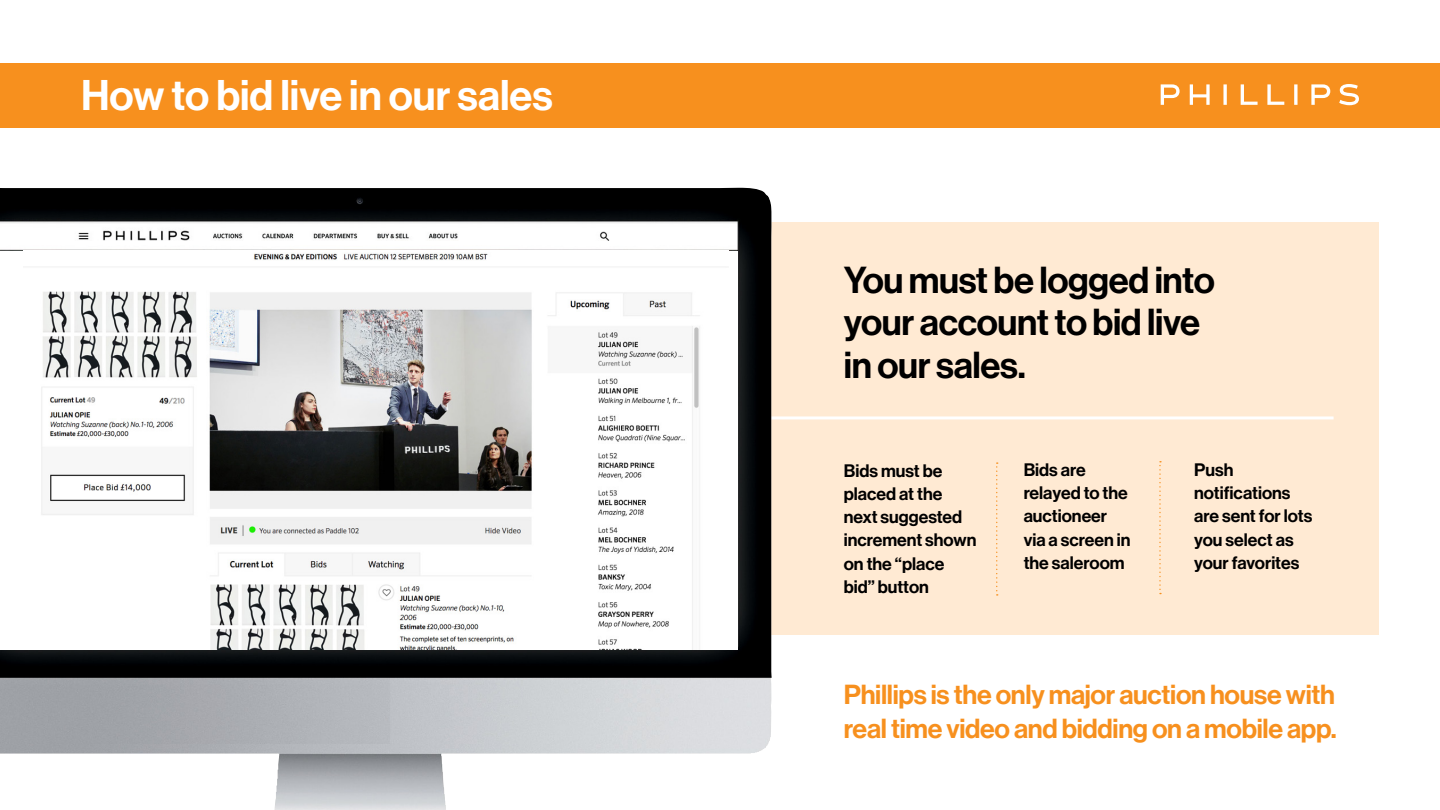
<style>
.page{position:relative;width:1440px;height:810px;background:#fff}
.page>*{position:absolute;margin:0;border:0;box-sizing:border-box;transform-origin:0 0}
.t1{font:42px "N Haas Grotesk DS Pro 65 Md";color:#fff}
.t2{font:36.75px/42.5px "N Haas Grotesk DS Pro 65 Md";letter-spacing:-.01em;color:#000}
.t3{font:27px/34.5px "N Haas Grotesk DS Pro 65 Md";letter-spacing:-.01em;color:#f7901e}
.t4{font:17.7px/23.2px "N Haas Grotesk DS Pro 65 Md";color:#000}
</style>
<div class="page">
<div style="left:0;top:222px;width:1378px;height:413px;background:#ffead3"></div>
<hr style="left:668px;top:416px;width:665px;height:3px;background:#fff">
<div style="left:0;top:63px;width:1440px;height:65px;background:#f7901e"></div>
<svg style="left:1160px;top:84px;width:199px;height:21px"></svg>
<img style="left:0;top:188px;width:773px;height:622px">
<div style="left:0;top:251px;width:737px;height:398px;background:#fff"></div>
<img style="left:41px;top:253px;width:659px;height:396px">
<svg style="left:996px;top:462px;width:2px;height:134px"></svg>
<svg style="left:1159px;top:461px;width:2px;height:133px"></svg>
<h1 class="t1" style="left:81px;top:71px;width:473px">How to bid live in our sales</h1>
<h2 class="t2" style="left:844px;top:259px;width:372px">You must be logged into your account to bid live in our sales.</h2>
<p class="t4" style="left:844px;top:459px;width:134px">Bids must be placed at the next suggested increment shown on the “place bid” button</p>
<p class="t4" style="left:1023px;top:459px;width:108px">Bids are relayed to the auctioneer via a screen in the saleroom</p>
<p class="t4" style="left:1194px;top:459px;width:120px">Push notifications are sent for lots you select as your favorites</p>
<h3 class="t3" style="left:844px;top:678px;width:494px">Phillips is the only major auction house with real time video and bidding on a mobile app.</h3>
</div>
